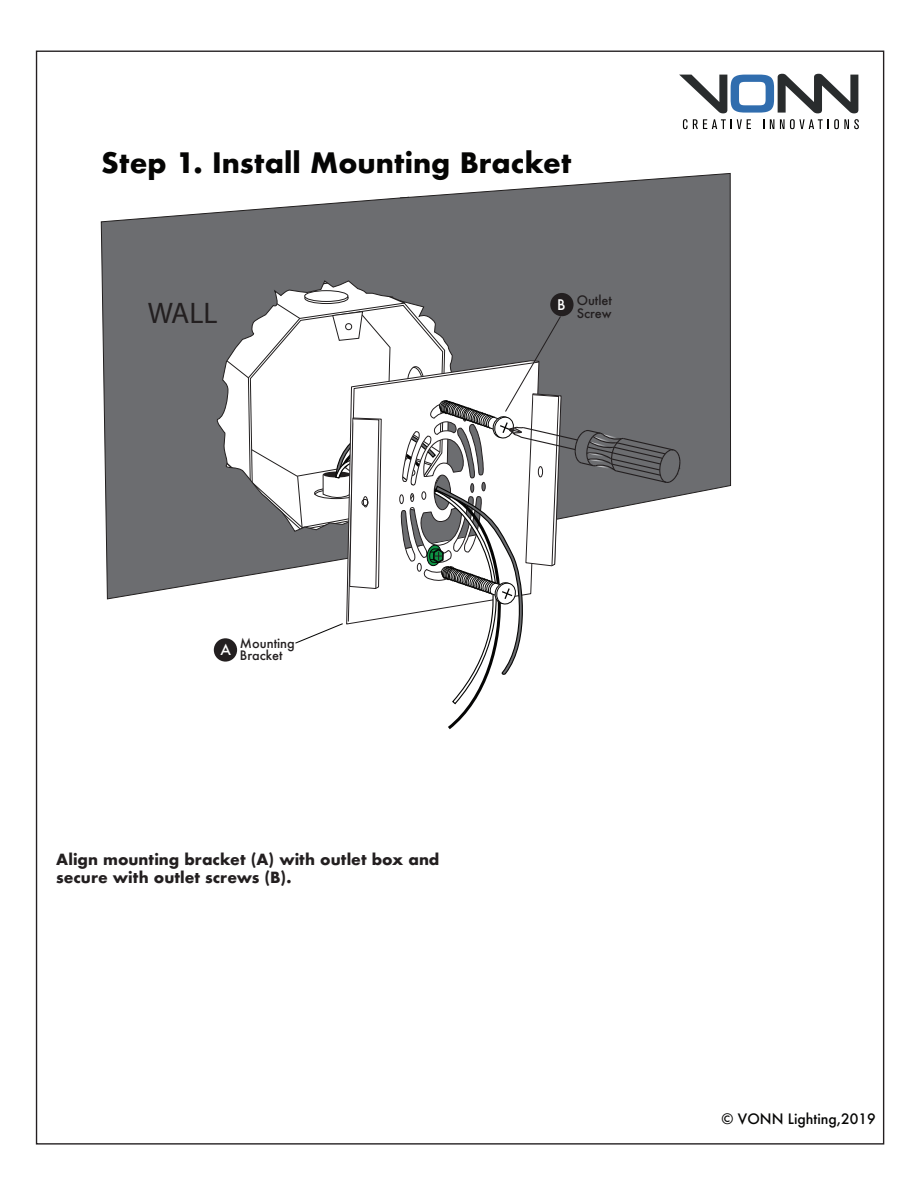
<style>
.page{position:relative;width:918px;height:1188px;background:#fff}
.page>*{position:absolute;margin:0;border:0;box-sizing:border-box;transform-origin:0 0}
.t1{font:29.85px "Myriad Pro";color:#231f20}
.t2{font:700 27.45px "Futura";color:#050504}
.t3{font:700 15px/18px "Futura";color:#231f20}
.t4{font:500 14.25px "Futura";color:#fff}
.t5{font:500 13.95px "Futura";color:#050504}
.t6{font:500 12.75px/12.8px "Futura";color:#231f20}
</style>
<div class="page">
<svg style="left:407px;top:173px;width:324px;height:323px;background:#78797c"></svg>
<svg style="left:101px;top:197px;width:319px;height:403px;background:#78797c"></svg>
<svg style="left:679px;top:74px;width:179px;height:39px"></svg>
<svg style="left:683px;top:119px;width:68px;height:10px"></svg>
<svg style="left:770px;top:119px;width:4px;height:10px"></svg>
<svg style="left:780px;top:119px;width:79px;height:10px"></svg>
<svg style="left:214px;top:280px;width:467px;height:450px"></svg>
<h2 class="t2" style="left:101px;top:143px;width:472px">Step 1. Install Mounting Bracket</h2>
<h1 class="t1" style="left:148px;top:294px;width:71px">WALL</h1>
<p class="t4" style="left:557px;top:295px;width:10px">B</p>
<p class="t6" style="left:577px;top:294px;width:37px">Outlet<br>Screw</p>
<p class="t6" style="left:220px;top:636px;width:76px;text-indent:20px">Mounting<br><sup>A</sup> Bracket</p>
<p class="t3" style="left:56px;top:851px;width:385px">Align mounting bracket (A) with outlet box and secure with outlet screws (B).</p>
<p class="t5" style="left:722px;top:1109px;width:156px">© VONN Lighting,2019</p>
</div>
